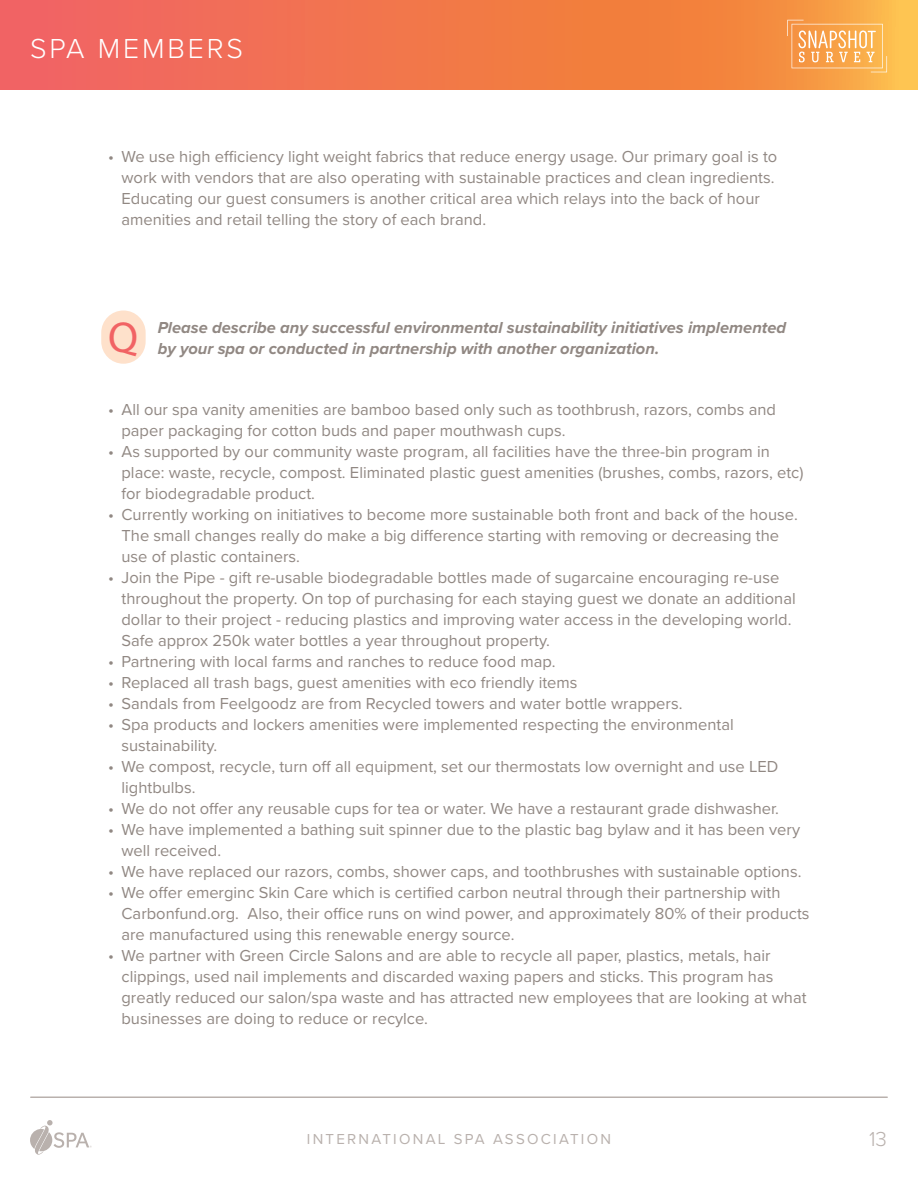
<style>
.page{position:relative;width:918px;height:1188px;background:#fff}
.page>*{position:absolute;margin:0;border:0;box-sizing:border-box;transform-origin:0 0}
.Question-All_Members{font:43.5px "Myriad Pro";color:#f16364}
.t1{font:300 28.5px "Proxima Nova";letter-spacing:.1em;color:#fff}
.t2{font:300 21px "Proxima Nova";color:#b9b1ad}
.t3{font:16.5px/21px "Proxima Nova";color:#918883}
.Questions{font:italic 700 16.5px "Proxima Nova";color:#918883}
.t4{font:15px "Proxima Nova";letter-spacing:.15em;color:#b9b1ad}
</style>
<div class="page">
<svg style="left:30px;top:1120px;width:62px;height:35px"></svg>
<svg style="left:0;top:0;width:918px;height:90px;background:#f27a4c"></svg>
<svg style="left:787px;top:20px;width:100px;height:52px;background:#f8b264"></svg>
<hr style="left:31px;top:1096px;width:856px;height:2px;background:#b9b1ad">
<div style="left:101px;top:310px;width:45px;height:54px;background:#fee1cb;border-radius:22px"></div>
<h2 class="t1" style="left:30px;top:27px;width:215px">SPA MEMBERS</h2>
<p class="t3" style="left:122px;top:145px;width:657px;text-indent:-14px">• We use high efficiency light weight fabrics that reduce energy usage. Our primary goal is to work with vendors that are also operating with sustainable practices and clean ingredients.<br>Educating our guest consumers is another critical area which relays into the back of hour amenities and retail telling the story of each brand.</p>
<p class="Question-All_Members" style="left:108px;top:310px;width:31px">Q</p>
<p class="Questions" style="left:158px;top:315px;width:630px">Please describe any successful environmental sustainability initiatives implemented</p>
<p class="Questions" style="left:158px;top:336px;width:503px">by your spa or conducted in partnership with another organization.</p>
<p class="t3" style="left:122px;top:398px;width:656px;text-indent:-14px">• All our spa vanity amenities are bamboo based only such as toothbrush, razors, combs and paper packaging for cotton buds and paper mouthwash cups.</p>
<p class="t3" style="left:122px;top:440px;width:684px;text-indent:-14px">• As supported by our community waste program, all facilities have the three-bin program in place: waste, recycle, compost. Eliminated plastic guest amenities (brushes, combs, razors, etc) for biodegradable product.</p>
<p class="t3" style="left:122px;top:503px;width:678px;text-indent:-14px">• Currently working on initiatives to become more sustainable both front and back of the house.<br>The small changes really do make a big difference starting with removing or decreasing the use of plastic containers.</p>
<p class="t3" style="left:122px;top:566px;width:676px;text-indent:-14px">• Join the Pipe - gift re-usable biodegradable bottles made of sugarcaine encouraging re-use throughout the property. On top of purchasing for each staying guest we donate an additional dollar to their project - reducing plastics and improving water access in the developing world.<br>Safe approx 250k water bottles a year throughout property.</p>
<p class="t3" style="left:108px;top:650px;width:449px">• Partnering with local farms and ranches to reduce food map.</p>
<p class="t3" style="left:108px;top:671px;width:471px">• Replaced all trash bags, guest amenities with eco friendly items</p>
<p class="t3" style="left:108px;top:692px;width:576px">• Sandals from Feelgoodz are from Recycled towers and water bottle wrappers.</p>
<p class="t3" style="left:122px;top:713px;width:614px;text-indent:-14px">• Spa products and lockers amenities were implemented respecting the environmental sustainability.</p>
<p class="t3" style="left:122px;top:755px;width:658px;text-indent:-14px">• We compost, recycle, turn off all equipment, set our thermostats low overnight and use LED lightbulbs.</p>
<p class="t3" style="left:108px;top:797px;width:672px">• We do not offer any reusable cups for tea or water. We have a restaurant grade dishwasher.</p>
<p class="t3" style="left:122px;top:818px;width:680px;text-indent:-14px">• We have implemented a bathing suit spinner due to the plastic bag bylaw and it has been very well received.</p>
<p class="t3" style="left:108px;top:860px;width:695px">• We have replaced our razors, combs, shower caps, and toothbrushes with sustainable options.</p>
<p class="t3" style="left:122px;top:881px;width:690px;text-indent:-14px">• We offer emerginc Skin Care which is certified carbon neutral through their partnership with<br>Carbonfund.org. Also, their office runs on wind power, and approximately 80% of their products are manufactured using this renewable energy source.</p>
<p class="t3" style="left:122px;top:944px;width:687px;text-indent:-14px">• We partner with Green Circle Salons and are able to recycle all paper, plastics, metals, hair clippings, used nail implements and discarded waxing papers and sticks. This program has greatly reduced our salon/spa waste and has attracted new employees that are looking at what businesses are doing to reduce or recylce.</p>
<p class="t4" style="left:307px;top:1128px;width:306px">INTERNATIONAL SPA ASSOCIATION</p>
<p class="t2" style="left:869px;top:1123px;width:19px">13</p>
</div>
